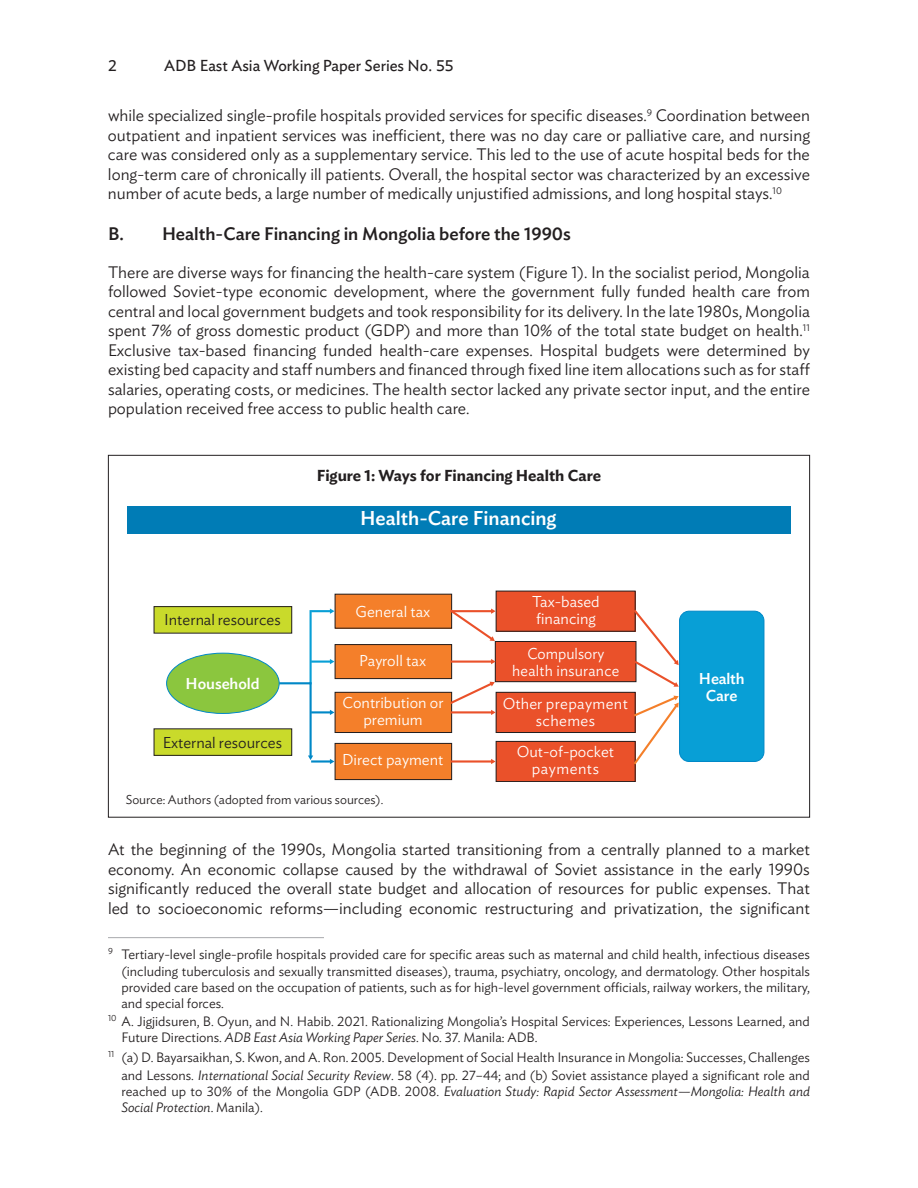
<style>
.page{position:relative;width:918px;height:1188px;background:#fff}
.page>*{position:absolute;margin:0;border:0;box-sizing:border-box;transform-origin:0 0}
.t1{font:500 19.8px "Ideal Sans";color:#fff}
.t2{font:500 18px "Ideal Sans";color:#231f20}
.t3{font:300 16.5px/19.5px "Ideal Sans";color:#231f20;text-align:justify}
.t4{font:15.75px "Ideal Sans";color:#231f20}
.t5{font:600 15.75px "Ideal Sans";color:#231f20}
.t6{font:300 15.6px/17px "Ideal Sans";color:#fff;text-align:center}
.t7{font:300 15.6px "Ideal Sans";color:#231f20}
.t8{font:300 15.6px/17px "Ideal Sans";letter-spacing:.025em;color:#fff;text-align:center}
.t9{font:500 15.6px/17px "Ideal Sans";letter-spacing:-.005em;color:#fff;text-align:center}
.t10{font:300 13.5px/16.2px "Ideal Sans";color:#231f20;text-align:justify}
.t11{font:italic 300 13.5px/16.2px "Ideal Sans";color:#231f20}
.t12{font:300 12.75px "Ideal Sans";color:#231f20}
.s1{font-style:italic}
.s2{font-style:normal}
</style>
<div class="page">
<div style="left:127px;top:506px;width:664px;height:28px;background:#007cb6"></div>
<div style="left:335px;top:594px;width:117px;height:34px;background:#f47f2a"></div>
<div style="left:335px;top:645px;width:117px;height:34px;background:#f47f2a"></div>
<div style="left:335px;top:644px;width:117px;height:35px;border:1px solid #231f20"></div>
<div style="left:335px;top:692px;width:117px;height:41px;background:#f47f2a"></div>
<div style="left:335px;top:692px;width:117px;height:41px;border:1px solid #231f20"></div>
<div style="left:335px;top:743px;width:117px;height:37px;background:#f47f2a"></div>
<div style="left:335px;top:743px;width:117px;height:37px;border:1px solid #231f20"></div>
<div style="left:496px;top:591px;width:139px;height:40px;background:#ea512a"></div>
<div style="left:496px;top:591px;width:140px;height:41px;border:1px solid #231f20"></div>
<div style="left:495px;top:641px;width:141px;height:41px;background:#ea512a"></div>
<div style="left:495px;top:641px;width:141px;height:41px;border:1px solid #231f20"></div>
<div style="left:496px;top:692px;width:139px;height:41px;background:#ea512a"></div>
<div style="left:496px;top:692px;width:140px;height:41px;border:1px solid #231f20"></div>
<div style="left:496px;top:741px;width:139px;height:41px;background:#ea512a"></div>
<div style="left:496px;top:741px;width:140px;height:41px;border:1px solid #231f20"></div>
<div style="left:680px;top:611px;width:84px;height:150px;background:#089fd6;border-radius:10px"></div>
<div style="left:679px;top:611px;width:85px;height:151px;border:1px solid #0088c7;border-radius:10px"></div>
<div style="left:154px;top:607px;width:138px;height:26px;background:#c9da2b"></div>
<div style="left:154px;top:606px;width:138px;height:28px;border:1px solid #231f20"></div>
<div style="left:154px;top:729px;width:138px;height:26px;background:#c9da2b"></div>
<div style="left:154px;top:728px;width:138px;height:28px;border:1px solid #231f20"></div>
<div style="left:167px;top:653px;width:112px;height:60px;background:#8bc63e;border-radius:50%"></div>
<div style="left:166px;top:653px;width:114px;height:61px;border:1px solid #0088c7;border-radius:50%"></div>
<svg style="left:632px;top:608px;width:47px;height:79px"></svg>
<svg style="left:632px;top:695px;width:47px;height:71px"></svg>
<svg style="left:449px;top:608px;width:47px;height:34px"></svg>
<hr style="left:452px;top:661px;width:40px;height:2px;background:#ea512a">
<svg style="left:491px;top:659px;width:5px;height:5px"></svg>
<svg style="left:449px;top:681px;width:47px;height:34px"></svg>
<hr style="left:452px;top:760px;width:40px;height:3px;background:#ea512a">
<svg style="left:491px;top:759px;width:5px;height:5px"></svg>
<hr style="left:310px;top:611px;width:2px;height:72px;background:#089fd6">
<hr style="left:279px;top:682px;width:32px;height:2px;background:#0088c7">
<hr style="left:310px;top:683px;width:2px;height:73px;background:#0088c7">
<svg style="left:308px;top:756px;width:5px;height:4px"></svg>
<svg style="left:312px;top:609px;width:23px;height:5px"></svg>
<svg style="left:312px;top:659px;width:23px;height:5px"></svg>
<svg style="left:312px;top:710px;width:23px;height:5px"></svg>
<hr style="left:312px;top:760px;width:19px;height:3px;background:#0088c7">
<svg style="left:330px;top:759px;width:5px;height:5px"></svg>
<hr style="left:108px;top:937px;width:216px;height:1px;background:#a8a9ad">
<p class="t4" style="left:108px;top:54px;width:10px">2</p>
<p class="t4" style="left:164px;top:54px;width:291px">ADB East Asia Working Paper Series No. 55</p>
<p class="t3" style="left:108px;top:104px;width:704px">while specialized single-profile hospitals provided services for specific diseases.<sup>9</sup> Coordination between outpatient and inpatient services was inefficient, there was no day care or palliative care, and nursing care was considered only as a supplementary service. This led to the use of acute hospital beds for the long-term care of chronically ill patients. Overall, the hospital sector was characterized by an excessive number of acute beds, a large number of medically unjustified admissions, and long hospital stays.<sup>10</sup></p>
<p class="t2" style="left:108px;top:220px;width:464px">B. Health-Care Financing in Mongolia before the 1990s</p>
<p class="t3" style="left:108px;top:261px;width:704px">There are diverse ways for financing the health-care system (Figure 1). In the socialist period, Mongolia followed Soviet-type economic development, where the government fully funded health care from central and local government budgets and took responsibility for its delivery. In the late 1980s, Mongolia spent 7% of gross domestic product (GDP) and more than 10% of the total state budget on health.<sup>11<br></sup>Exclusive tax-based financing funded health-care expenses. Hospital budgets were determined by existing bed capacity and staff numbers and financed through fixed line item allocations such as for staff salaries, operating costs, or medicines. The health sector lacked any private sector input, and the entire population received free access to public health care.</p>
<p class="t7" style="left:164px;top:608px;width:118px">Internal resources</p>
<p class="t9" style="left:186px;top:674px;width:76px">Household</p>
<p class="t7" style="left:163px;top:730px;width:121px">External resources</p>
<p class="t5" style="left:317px;top:463px;width:286px">Figure 1: Ways for Financing Health Care</p>
<p class="t1" style="left:360px;top:503px;width:198px">Health-Care Financing</p>
<p class="t6" style="left:356px;top:601px;width:76px">General tax</p>
<p class="t6" style="left:359px;top:650px;width:68px">Payroll tax</p>
<p class="t6" style="left:343px;top:693px;width:103px">Contribution or premium</p>
<p class="t6" style="left:342px;top:750px;width:103px">Direct payment</p>
<p class="t6" style="left:532px;top:591px;width:69px;text-align:left">Tax-based financing</p>
<p class="t6" style="left:512px;top:644px;width:109px">Compulsory health insurance</p>
<p class="t8" style="left:503px;top:694px;width:127px">Other prepayment schemes</p>
<p class="t6" style="left:517px;top:742px;width:99px">Out-of-pocket payments</p>
<p class="t9" style="left:699px;top:669px;width:47px">Health<br>Care</p>
<p class="t12" style="left:126px;top:790px;width:259px">Source: Authors (adopted from various sources).</p>
<p class="t3" style="left:108px;top:838px;width:704px">At the beginning of the 1990s, Mongolia started transitioning from a centrally planned to a market economy. An economic collapse caused by the withdrawal of Soviet assistance in the early 1990s significantly reduced the overall state budget and allocation of resources for public expenses. That led to socioeconomic reforms—including economic restructuring and privatization, the significant</p>
<p class="t10" style="left:121px;top:945px;width:690px;text-indent:-13px"><sup>9</sup> Tertiary-level single-profile hospitals provided care for specific areas such as maternal and child health, infectious diseases (including tuberculosis and sexually transmitted diseases), trauma, psychiatry, oncology, and dermatology. Other hospitals provided care based on the occupation of patients, such as for high-level government officials, railway workers, the military, and special forces.</p>
<p class="t10" style="left:122px;top:1012px;width:690px;text-indent:-14px"><sup>10</sup> A. Jigjidsuren, B. Oyun, and N. Habib. 2021. Rationalizing Mongolia’s Hospital Services: Experiences, Lessons Learned, and<br>Future Directions. <span class="s1">ADB East Asia Working Paper Series</span>. No. 37. Manila: ADB.</p>
<p class="t10" style="left:108px;top:1047px;width:703px;line-height:18px;text-align:right"><sup>11</sup> (a) D. Bayarsaikhan, S. Kwon, and A. Ron. 2005. Development of Social Health Insurance in Mongolia: Successes, Challenges and Lessons. <span class="s1">International Social Security Review</span>. 58 (4). pp. 27–44; and (b) Soviet assistance played a significant role and</p>
<p class="t11" style="left:122px;top:1082px;width:690px"><span class="s2">reached up to 30% of the Mongolia GDP (ADB. 2008.</span> Evaluation Study: Rapid Sector Assessment—Mongolia: Health and<br>Social Protection<span class="s2">. Manila).</span></p>
</div>
